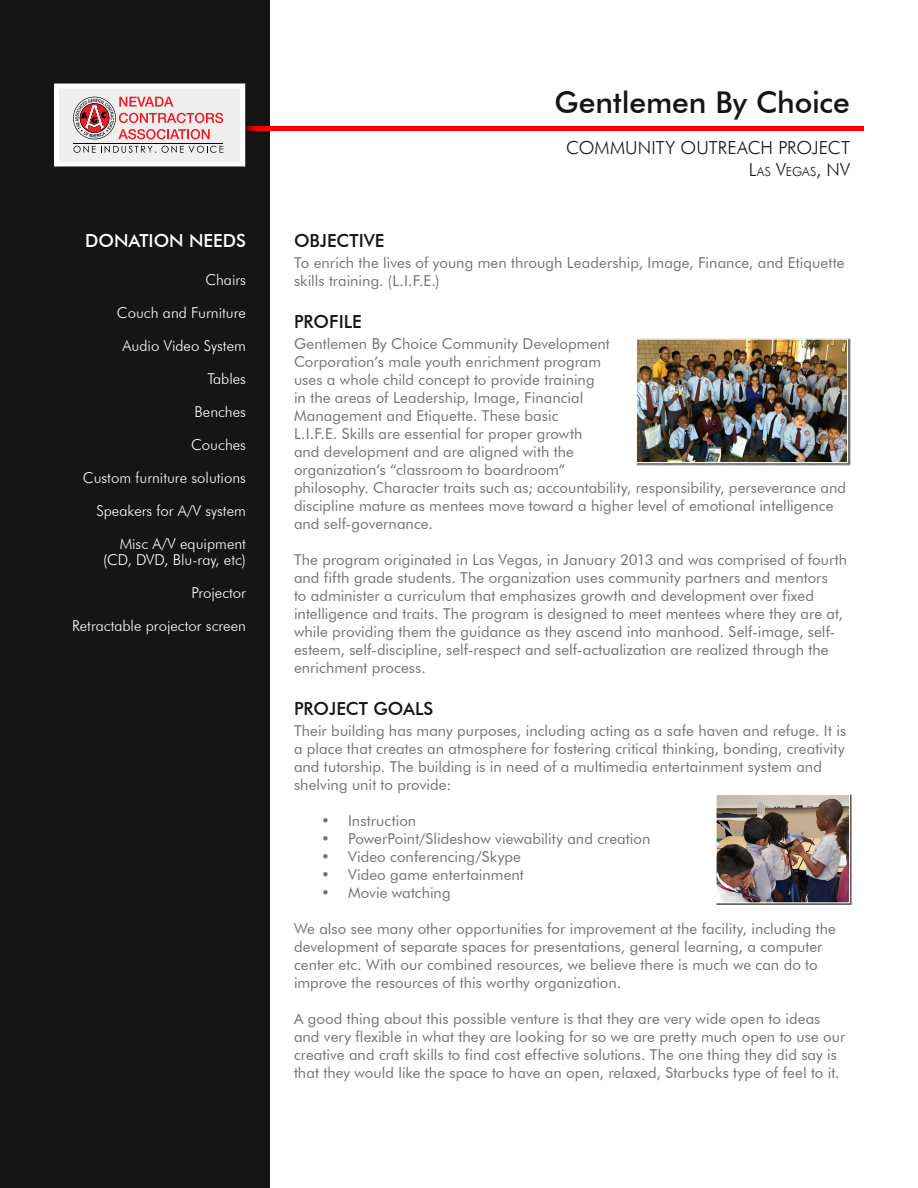
<style>
.page{position:relative;width:918px;height:1188px;background:#fff}
.page>*{position:absolute;margin:0;border:0;box-sizing:border-box;transform-origin:0 0}
.Last_Name{font:500 30px "Futura BT";letter-spacing:-.005em;color:#151515}
.Body_Heading{font:500 18px "Futura BT";color:#151515}
.Job_Title{font:300 18px "Futura BT";letter-spacing:.005em;color:#151515}
.Side_Bar_Heading{font:500 18px "Futura BT";color:#fff}
.Body_Text{font:15px/18px "Futura BT";letter-spacing:.005em;color:#727272}
.Side_Bar_Text{font:300 15px "Futura BT";color:#fff}
.Job_Title-2{font:300 12.6px "Futura BT";letter-spacing:.01em;color:#151515}
.s1{font-size:18px}
</style>
<div class="page">
<div style="left:0;top:0;width:270px;height:1188px;background:#151515"></div>
<hr style="left:68px;top:126px;width:796px;height:4px;background:#f00">
<div style="left:51px;top:81px;width:206px;height:97px;background:#151515"></div>
<div style="left:57px;top:86px;width:186px;height:78px;background:#efefef"></div>
<svg style="left:73px;top:97px;width:150px;height:42px"></svg>
<hr style="left:73px;top:143px;width:150px;height:1px;background:#000">
<svg style="left:74px;top:146px;width:82px;height:7px"></svg>
<svg style="left:162px;top:146px;width:61px;height:7px"></svg>
<div style="left:54px;top:84px;width:191px;height:82px;border:5px solid #fff"></div>
<div style="left:716px;top:794px;width:136px;height:111px;background:#151515;opacity:.75"></div>
<img style="left:718px;top:796px;width:130px;height:105px">
<div style="left:716px;top:794px;width:134px;height:109px;border:1px solid #fff"></div>
<div style="left:635px;top:338px;width:216px;height:128px;background:#151515;opacity:.75"></div>
<img style="left:638px;top:340px;width:208px;height:121px">
<div style="left:636px;top:338px;width:212px;height:125px;border:1px solid #fff"></div>
<p class="Side_Bar_Heading" style="left:85px;top:230px;width:162px">DONATION NEEDS</p>
<p class="Side_Bar_Text" style="left:205px;top:270px;width:42px">Chairs</p>
<p class="Side_Bar_Text" style="left:117px;top:303px;width:131px">Couch and Furniture</p>
<p class="Side_Bar_Text" style="left:123px;top:336px;width:125px">Audio Video System</p>
<p class="Side_Bar_Text" style="left:207px;top:369px;width:40px">Tables</p>
<p class="Side_Bar_Text" style="left:195px;top:402px;width:53px">Benches</p>
<p class="Side_Bar_Text" style="left:191px;top:435px;width:56px">Couches</p>
<p class="Side_Bar_Text" style="left:83px;top:468px;width:165px">Custom furniture solutions</p>
<p class="Side_Bar_Text" style="left:96px;top:501px;width:151px">Speakers for A/V system</p>
<p class="Side_Bar_Text" style="left:120px;top:534px;width:128px">Misc A/V equipment</p>
<p class="Side_Bar_Text" style="left:103px;top:551px;width:144px">(CD, DVD, Blu-ray, etc)</p>
<p class="Side_Bar_Text" style="left:191px;top:584px;width:56px">Projector</p>
<p class="Side_Bar_Text" style="left:72px;top:617px;width:175px">Retractable projector screen</p>
<p class="Last_Name" style="left:554px;top:84px;width:297px">Gentlemen By Choice</p>
<p class="Job_Title" style="left:566px;top:137px;width:285px">COMMUNITY OUTREACH PROJECT</p>
<p class="Job_Title-2" style="left:749px;top:164px;width:103px"><span class="s1">L</span>AS <span class="s1">V</span>EGAS<span class="s1">, NV</span></p>
<p class="Body_Heading" style="left:294px;top:230px;width:92px">OBJECTIVE</p>
<p class="Body_Text" style="left:294px;top:254px;width:552px">To enrich the lives of young men through Leadership, Image, Finance, and Etiquette skills training. (L.I.F.E.)</p>
<p class="Body_Heading" style="left:294px;top:311px;width:69px">PROFILE</p>
<p class="Body_Text" style="left:294px;top:335px;width:554px">Gentlemen By Choice Community Development<br>Corporation’s male youth enrichment program<br>uses a whole child concept to provide training<br>in the areas of Leadership, Image, Financial<br>Management and Etiquette. These basic<br>L.I.F.E. Skills are essential for proper growth<br>and development and are aligned with the<br>organization’s “classroom to boardroom”<br>philosophy. Character traits such as; accountability, responsibility, perseverance and discipline mature as mentees move toward a higher level of emotional intelligence and self-governance.</p>
<p class="Body_Text" style="left:294px;top:551px;width:555px">The program originated in Las Vegas, in January 2013 and was comprised of fourth and fifth grade students. The organization uses community partners and mentors<br>to administer a curriculum that emphasizes growth and development over fixed intelligence and traits. The program is designed to meet mentees where they are at, while providing them the guidance as they ascend into manhood. Self-image, self&shy;esteem, self-discipline, self-respect and self-actualization are realized through the enrichment process.</p>
<p class="Body_Heading" style="left:294px;top:698px;width:141px">PROJECT GOALS</p>
<p class="Body_Text" style="left:294px;top:722px;width:554px">Their building has many purposes, including acting as a safe haven and refuge. It is a place that creates an atmosphere for fostering critical thinking, bonding, creativity and tutorship. The building is in need of a multimedia entertainment system and shelving unit to provide:</p>
<p class="Body_Text" style="left:321px;top:812px;width:97px">• Instruction</p>
<p class="Body_Text" style="left:321px;top:830px;width:331px">• PowerPoint/Slideshow viewability and creation</p>
<p class="Body_Text" style="left:321px;top:848px;width:201px">• Video conferencing/Skype</p>
<p class="Body_Text" style="left:321px;top:866px;width:204px">• Video game entertainment</p>
<p class="Body_Text" style="left:321px;top:884px;width:131px">• Movie watching</p>
<p class="Body_Text" style="left:294px;top:920px;width:543px">We also see many other opportunities for improvement at the facility, including the development of separate spaces for presentations, general learning, a computer center etc. With our combined resources, we believe there is much we can do to improve the resources of this worthy organization.</p>
<p class="Body_Text" style="left:294px;top:1010px;width:553px">A good thing about this possible venture is that they are very wide open to ideas and very flexible in what they are looking for so we are pretty much open to use our creative and craft skills to find cost effective solutions. The one thing they did say is that they would like the space to have an open, relaxed, Starbucks type of feel to it.</p>
</div>
